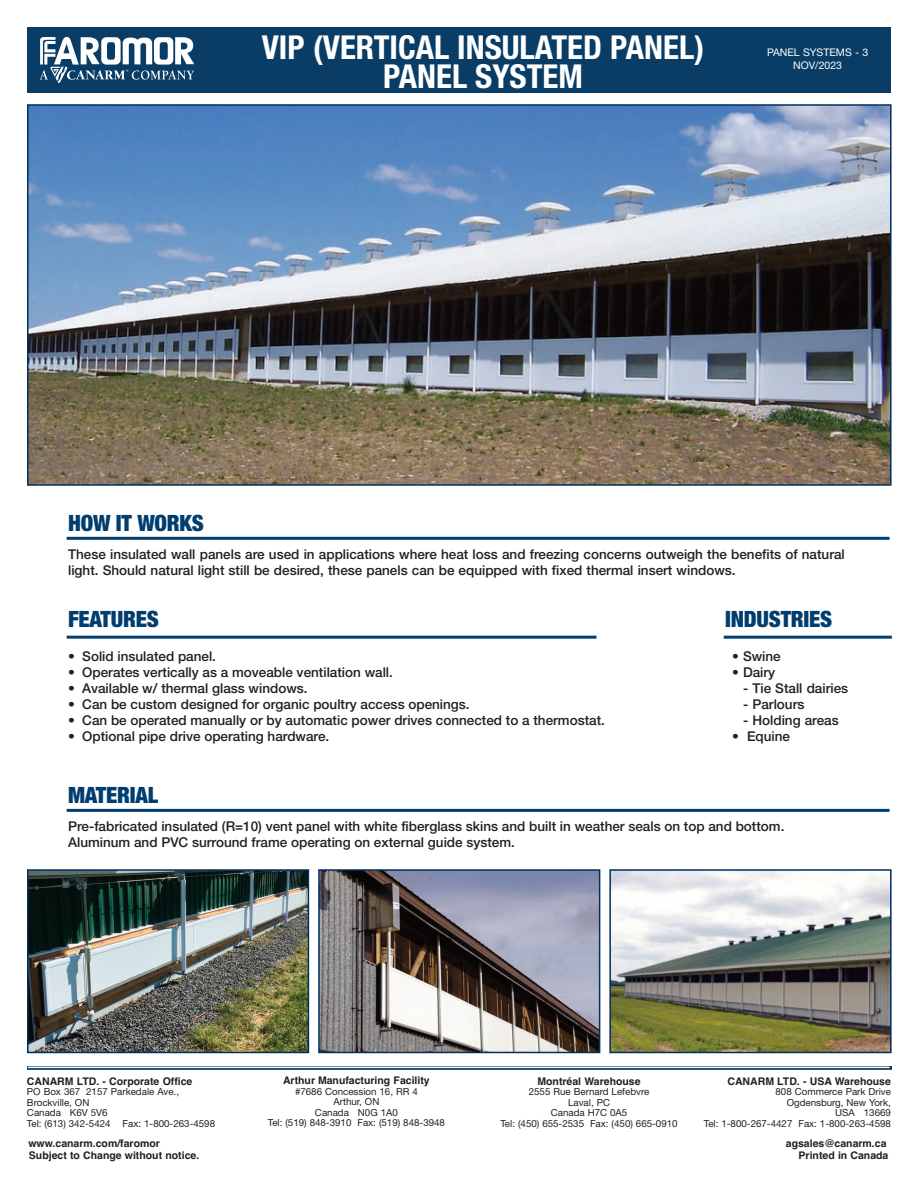
<style>
.page{position:relative;width:918px;height:1188px;background:#fff}
.page>*{position:absolute;margin:0;border:0;box-sizing:border-box;transform-origin:0 0}
.t1{font:700 condensed 33px/28.5px "Helvetica Neue";color:#fff;text-align:center}
.t2{font:900 condensed 22.5px "Helvetica Neue";letter-spacing:-.01em;color:#003e6f}
.t3{font:500 13.5px/15.9px "Helvetica Neue";color:#231f20}
.t4{font:700 10.5px "Helvetica";color:#231f20}
.t5{font:10.5px/12.6px "Helvetica Neue";color:#fff;text-align:center}
.t6{font:9.75px/10.5px "Helvetica Neue";color:#231f20;text-align:center}
</style>
<div class="page">
<svg style="left:27px;top:1067px;width:864px;height:3px;background:#285579"></svg>
<div style="left:27px;top:27px;width:864px;height:66px;background:#093d66"></div>
<hr style="left:28px;top:1067px;width:862px;height:1px;background:#fff">
<svg style="left:40px;top:37px;width:154px;height:46px"></svg>
<hr style="left:67px;top:537px;width:823px;height:3px;background:#003e6f">
<hr style="left:67px;top:636px;width:530px;height:3px;background:#003e6f">
<hr style="left:724px;top:636px;width:168px;height:3px;background:#003e6f">
<img style="left:30px;top:107px;width:859px;height:376px">
<div style="left:27px;top:104px;width:865px;height:382px;border:2px solid #002e5e"></div>
<img style="left:30px;top:872px;width:276px;height:178px">
<div style="left:27px;top:869px;width:282px;height:184px;border:2px solid #002e5e"></div>
<img style="left:321px;top:872px;width:276px;height:178px">
<div style="left:318px;top:869px;width:282px;height:184px;border:2px solid #002e5e"></div>
<img style="left:612px;top:872px;width:277px;height:178px">
<div style="left:609px;top:869px;width:283px;height:184px;border:2px solid #002e5e"></div>
<hr style="left:67px;top:809px;width:823px;height:3px;background:#003e6f">
<h1 class="t1" style="left:262px;top:34px;width:444px">VIP (VERTICAL INSULATED PANEL)<br>PANEL SYSTEM</h1>
<p class="t5" style="left:767px;top:47px;width:103px">PANEL SYSTEMS - 3<br>NOV/2023</p>
<h2 class="t2" style="left:68px;top:510px;width:137px">HOW IT WORKS</h2>
<p class="t3" style="left:68px;top:548px;width:778px">These insulated wall panels are used in applications where heat loss and freezing concerns outweigh the benefits of natural light. Should natural light still be desired, these panels can be equipped with fixed thermal insert windows.</p>
<h2 class="t2" style="left:68px;top:606px;width:92px">FEATURES</h2>
<h2 class="t2" style="left:725px;top:606px;width:109px">INDUSTRIES</h2>
<p class="t3" style="left:68px;top:650px;width:150px">• Solid insulated panel.</p>
<p class="t3" style="left:68px;top:666px;width:326px">• Operates vertically as a moveable ventilation wall.</p>
<p class="t3" style="left:68px;top:681px;width:241px">• Available w/ thermal glass windows.</p>
<p class="t3" style="left:68px;top:697px;width:403px">• Can be custom designed for organic poultry access openings.</p>
<p class="t3" style="left:68px;top:713px;width:538px">• Can be operated manually or by automatic power drives connected to a thermostat.</p>
<p class="t3" style="left:68px;top:729px;width:263px">• Optional pipe drive operating hardware.</p>
<p class="t3" style="left:732px;top:650px;width:50px">• Swine</p>
<p class="t3" style="left:732px;top:666px;width:45px">• Dairy</p>
<p class="t3" style="left:743px;top:681px;width:107px">- Tie Stall dairies</p>
<p class="t3" style="left:743px;top:697px;width:63px">- Parlours</p>
<p class="t3" style="left:743px;top:713px;width:97px">- Holding areas</p>
<p class="t3" style="left:732px;top:729px;width:60px">• Equine</p>
<h2 class="t2" style="left:68px;top:782px;width:92px">MATERIAL</h2>
<p class="t3" style="left:68px;top:820px;width:718px">Pre-fabricated insulated (R=10) vent panel with white fiberglass skins and built in weather seals on top and bottom.<br>Aluminum and PVC surround frame operating on external guide system.</p>
<p class="t4" style="left:27px;top:1077px;width:167px">CANARM LTD. - Corporate Office</p>
<p class="t6" style="left:27px;top:1088px;width:190px;text-align:left">PO Box 367 2157 Parkedale Ave.,<br>Brockville, ON<br>Canada K6V 5V6<br>Tel: (613) 342-5424 Fax: 1-800-263-4598</p>
<p class="t4" style="left:283px;top:1077px;width:148px">Arthur Manufacturing Facility</p>
<p class="t6" style="left:268px;top:1087px;width:179px">#7686 Concession 16, RR 4<br>Arthur, ON<br>Canada N0G 1A0<br>Tel: (519) 848-3910 Fax: (519) 848-3948</p>
<p class="t4" style="left:537px;top:1077px;width:105px">Montréal Warehouse</p>
<p class="t6" style="left:500px;top:1088px;width:179px">2555 Rue Bernard Lefebvre<br>Laval, PC<br>Canada H7C 0A5<br>Tel: (450) 655-2535 Fax: (450) 665-0910</p>
<p class="t4" style="left:727px;top:1077px;width:165px">CANARM LTD. - USA Warehouse</p>
<p class="t6" style="left:704px;top:1088px;width:189px;text-align:right">808 Commerce Park Drive<br>Ogdensburg, New York,<br>USA 13669<br>Tel: 1-800-267-4427 Fax: 1-800-263-4598</p>
<p class="t4" style="left:28px;top:1140px;width:133px">www.canarm.com/faromor</p>
<p class="t4" style="left:786px;top:1140px;width:102px">agsales@canarm.ca</p>
<p class="t4" style="left:29px;top:1151px;width:172px">Subject to Change without notice.</p>
<p class="t4" style="left:799px;top:1151px;width:91px">Printed in Canada</p>
</div>
